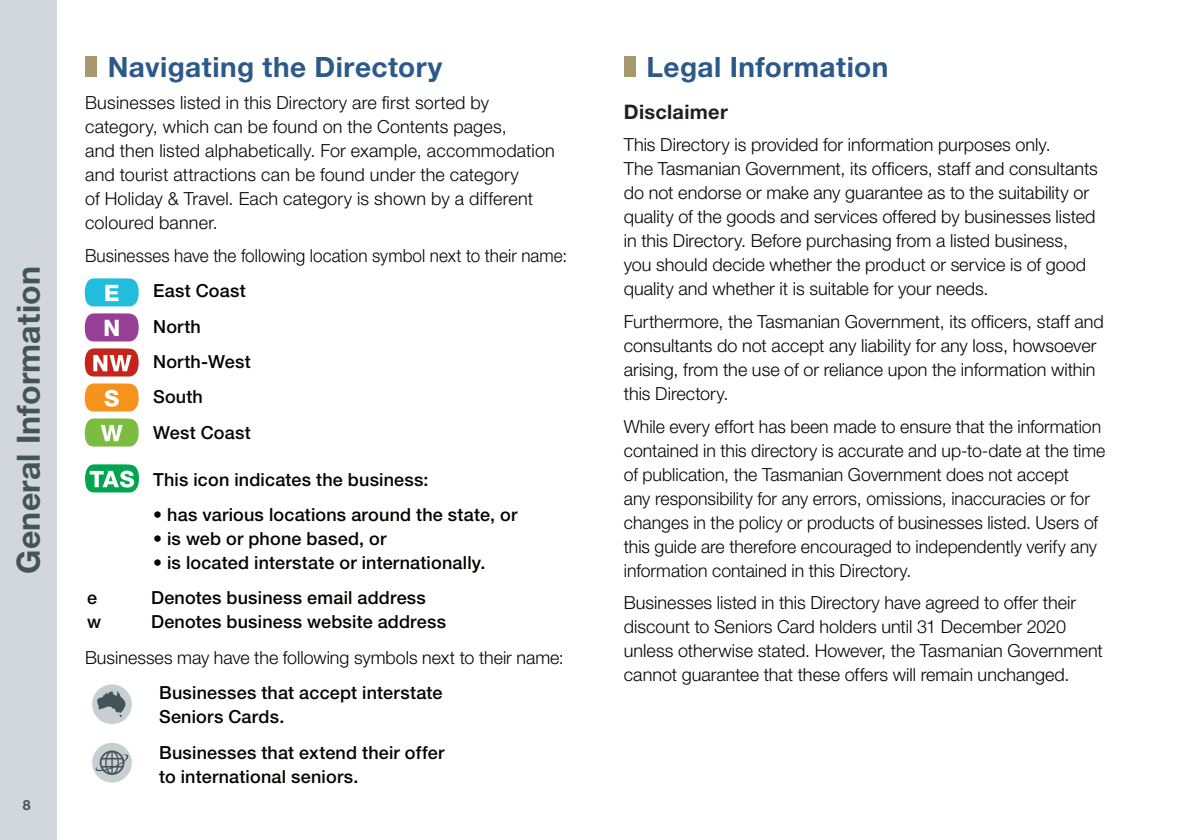
<style>
.page{position:relative;width:1191px;height:840px;background:#fff}
.page>*{position:absolute;margin:0;border:0;box-sizing:border-box;transform-origin:0 0}
.t1{font:700 32px "Helvetica Neue LT Std";letter-spacing:.005em;color:#455256}
.t2{font:700 28px "Helvetica Neue LT Std";letter-spacing:.015em;color:#2c5989}
.t3{font:700 20px "Helvetica Neue LT Std";letter-spacing:.015em;color:#231f20}
.t4{font:300 18px/24px "Helvetica Neue LT Std";color:#040503}
.t5{font:500 18px/35.4px "Helvetica Neue LT Std";letter-spacing:.01em;color:#040503}
.t6{font:300 18px "Helvetica Neue LT Std";color:#040503;scale:.95 1}
.t7{font:700 14px "Helvetica Neue LT Std";color:#455256}
</style>
<div class="page">
<div style="left:0;top:0;width:57px;height:839px;background:#d1d7da"></div>
<div style="left:85px;top:57px;width:11px;height:20px;background:#a7996e"></div>
<svg style="left:85px;top:278px;width:54px;height:28px"></svg>
<svg style="left:85px;top:313px;width:54px;height:28px"></svg>
<svg style="left:85px;top:348px;width:54px;height:28px"></svg>
<svg style="left:85px;top:383px;width:54px;height:28px"></svg>
<svg style="left:85px;top:418px;width:54px;height:28px"></svg>
<svg style="left:85px;top:464px;width:54px;height:28px"></svg>
<div style="left:92px;top:684px;width:40px;height:39px;background:#c8cfd2;border-radius:50%"></div>
<svg style="left:97px;top:690px;width:29px;height:27px"></svg>
<div style="left:92px;top:742px;width:40px;height:40px;background:#c8cfd2;border-radius:50%"></div>
<svg style="left:95px;top:750px;width:34px;height:24px"></svg>
<div style="left:624px;top:57px;width:11px;height:20px;background:#a7996e"></div>
<h1 class="t1" style="left:9px;top:573px;width:309px;rotate:-90deg">General Information</h1>
<p class="t7" style="left:23px;top:795px;width:9px">8</p>
<h2 class="t2" style="left:108px;top:49px;width:336px">Navigating the Directory</h2>
<p class="t4" style="left:85px;top:90px;width:471px">Businesses listed in this Directory are first sorted by category, which can be found on the Contents pages,<br>and then listed alphabetically. For example, accommodation and tourist attractions can be found under the category<br>of Holiday &amp; Travel. Each category is shown by a different coloured banner.</p>
<p class="t6" style="left:85px;top:244px;width:509px">Businesses have the following location symbol next to their name:</p>
<p class="t5" style="left:153px;top:273px;width:99px">East Coast<br>North<br>North-West<br>South<br>West Coast</p>
<p class="t5" style="left:153px;top:461px;width:277px">This icon indicates the business:</p>
<p class="t5" style="left:153px;top:496px;width:366px">• has various locations around the state, or</p>
<p class="t5" style="left:153px;top:520px;width:235px">• is web or phone based, or</p>
<p class="t5" style="left:153px;top:544px;width:334px">• is located interstate or internationally.</p>
<p class="t5" style="left:87px;top:579px;width:12px">e</p>
<p class="t5" style="left:151px;top:579px;width:276px">Denotes business email address</p>
<p class="t5" style="left:87px;top:603px;width:16px">w</p>
<p class="t5" style="left:151px;top:603px;width:296px">Denotes business website address</p>
<p class="t4" style="left:85px;top:644px;width:480px">Businesses may have the following symbols next to their name:</p>
<p class="t5" style="left:159px;top:680px;width:285px;line-height:24px">Businesses that accept interstate<br>Seniors Cards.</p>
<p class="t5" style="left:159px;top:739px;width:287px;line-height:24px">Businesses that extend their offer to international seniors.</p>
<h2 class="t2" style="left:646px;top:49px;width:243px">Legal Information</h2>
<p class="t3" style="left:624px;top:99px;width:105px">Disclaimer</p>
<p class="t4" style="left:624px;top:132px;width:475px">This Directory is provided for information purposes only.<br>The Tasmanian Government, its officers, staff and consultants do not endorse or make any guarantee as to the suitability or quality of the goods and services offered by businesses listed in this Directory. Before purchasing from a listed business, you should decide whether the product or service is of good quality and whether it is suitable for your needs.</p>
<p class="t4" style="left:624px;top:309px;width:481px">Furthermore, the Tasmanian Government, its officers, staff and consultants do not accept any liability for any loss, howsoever arising, from the use of or reliance upon the information within this Directory.</p>
<p class="t4" style="left:624px;top:413px;width:483px">While every effort has been made to ensure that the information contained in this directory is accurate and up-to-date at the time of publication, the Tasmanian Government does not accept<br>any responsibility for any errors, omissions, inaccuracies or for changes in the policy or products of businesses listed. Users of this guide are therefore encouraged to independently verify any information contained in this Directory.</p>
<p class="t4" style="left:624px;top:590px;width:480px">Businesses listed in this Directory have agreed to offer their discount to Seniors Card holders until 31 December 2020 unless otherwise stated. However, the Tasmanian Government cannot guarantee that these offers will remain unchanged.</p>
</div>
